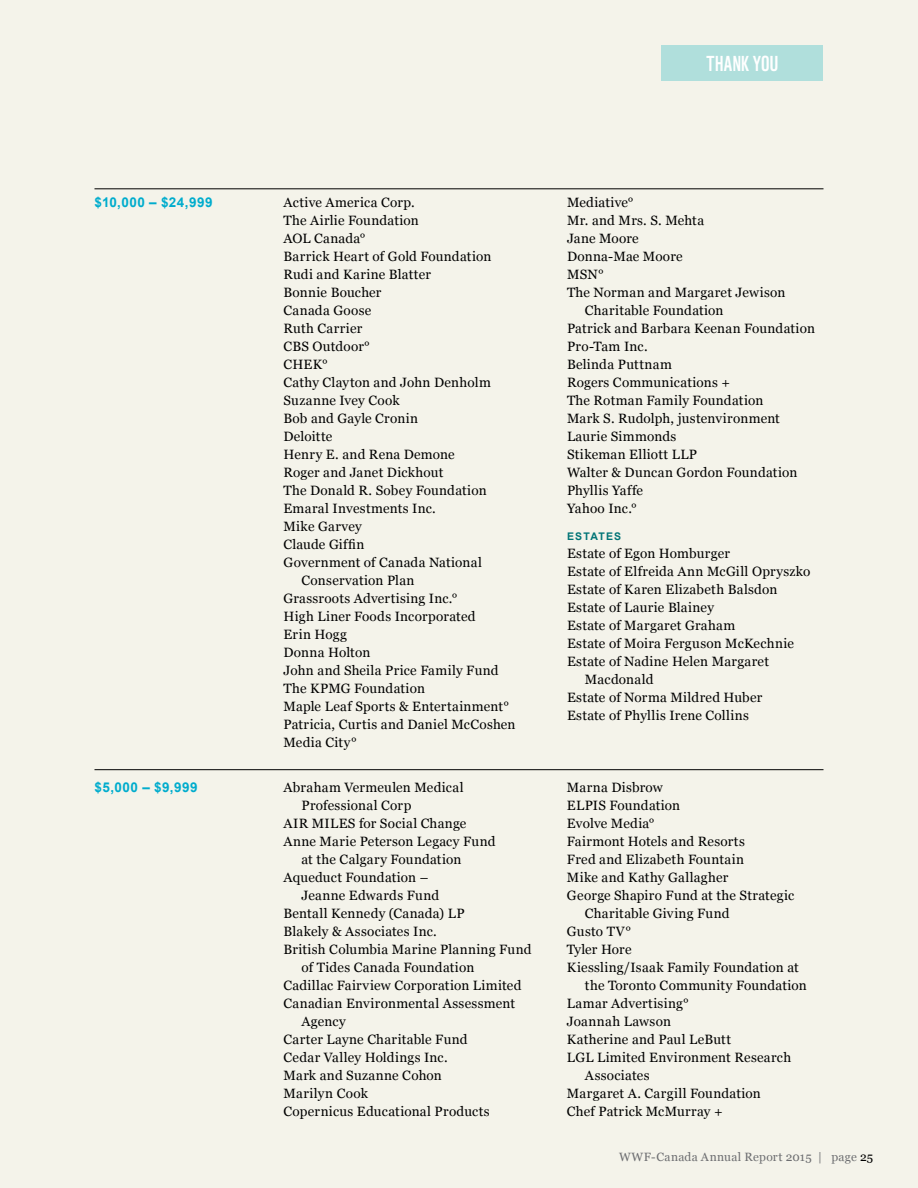
<style>
.page{position:relative;width:918px;height:1188px;background:#f4f3ea}
.page>*{position:absolute;margin:0;border:0;box-sizing:border-box;transform-origin:0 0}
.t1{font:21px "WWF";letter-spacing:.015em;color:#fff}
.t2{font:13.5px "Georgia";letter-spacing:.02em;color:#000}
.t3{font:700 13.5px "Arial";letter-spacing:.04em;color:#00accd}
.t4{font:12px "Georgia";letter-spacing:.025em;color:#6d6e71}
.t5{font:700 10.5px "Arial";letter-spacing:.11em;color:#007476}
.s1{color:#000}
</style>
<div class="page">
<hr style="left:94px;top:189px;width:730px;height:1px;background:#000">
<hr style="left:94px;top:769px;width:730px;height:1px;background:#000">
<div style="left:662px;top:45px;width:162px;height:36px;background:#b0dfdc"></div>
<p class="t3" style="left:94px;top:193px;width:120px">$10,000 – $24,999</p>
<p class="t3" style="left:94px;top:778px;width:105px">$5,000 – $9,999</p>
<h1 class="t1" style="left:707px;top:47px;width:73px">THANK YOU</h1>
<p class="t2" style="left:284px;top:195px;width:133px">Active America Corp.</p>
<p class="t2" style="left:284px;top:213px;width:137px">The Airlie Foundation</p>
<p class="t2" style="left:284px;top:231px;width:84px">AOL Canada°</p>
<p class="t2" style="left:284px;top:249px;width:209px">Barrick Heart of Gold Foundation</p>
<p class="t2" style="left:284px;top:267px;width:149px">Rudi and Karine Blatter</p>
<p class="t2" style="left:284px;top:285px;width:99px">Bonnie Boucher</p>
<p class="t2" style="left:284px;top:303px;width:89px">Canada Goose</p>
<p class="t2" style="left:284px;top:321px;width:80px">Ruth Carrier</p>
<p class="t2" style="left:284px;top:339px;width:88px">CBS Outdoor°</p>
<p class="t2" style="left:284px;top:357px;width:46px">CHEK°</p>
<p class="t2" style="left:284px;top:375px;width:209px">Cathy Clayton and John Denholm</p>
<p class="t2" style="left:284px;top:393px;width:118px">Suzanne Ivey Cook</p>
<p class="t2" style="left:284px;top:411px;width:136px">Bob and Gayle Cronin</p>
<p class="t2" style="left:284px;top:429px;width:50px">Deloitte</p>
<p class="t2" style="left:284px;top:447px;width:173px">Henry E. and Rena Demone</p>
<p class="t2" style="left:284px;top:465px;width:161px">Roger and Janet Dickhout</p>
<p class="t2" style="left:284px;top:483px;width:205px">The Donald R. Sobey Foundation</p>
<p class="t2" style="left:284px;top:501px;width:154px">Emaral Investments Inc.</p>
<p class="t2" style="left:284px;top:519px;width:80px">Mike Garvey</p>
<p class="t2" style="left:284px;top:537px;width:83px">Claude Giffin</p>
<p class="t2" style="left:284px;top:555px;width:200px">Government of Canada National</p>
<p class="t2" style="left:301px;top:573px;width:115px">Conservation Plan</p>
<p class="t2" style="left:284px;top:591px;width:176px">Grassroots Advertising Inc.°</p>
<p class="t2" style="left:284px;top:609px;width:194px">High Liner Foods Incorporated</p>
<p class="t2" style="left:284px;top:627px;width:65px">Erin Hogg</p>
<p class="t2" style="left:284px;top:645px;width:88px">Donna Holton</p>
<p class="t2" style="left:284px;top:663px;width:217px">John and Sheila Price Family Fund</p>
<p class="t2" style="left:284px;top:681px;width:143px">The KPMG Foundation</p>
<p class="t2" style="left:284px;top:699px;width:227px">Maple Leaf Sports &amp; Entertainment°</p>
<p class="t2" style="left:284px;top:717px;width:234px">Patricia, Curtis and Daniel McCoshen</p>
<p class="t2" style="left:284px;top:735px;width:75px">Media City°</p>
<p class="t2" style="left:284px;top:780px;width:182px">Abraham Vermeulen Medical</p>
<p class="t2" style="left:301px;top:798px;width:111px">Professional Corp</p>
<p class="t2" style="left:284px;top:816px;width:184px">AIR MILES for Social Change</p>
<p class="t2" style="left:284px;top:834px;width:214px">Anne Marie Peterson Legacy Fund</p>
<p class="t2" style="left:301px;top:852px;width:161px">at the Calgary Foundation</p>
<p class="t2" style="left:284px;top:870px;width:147px">Aqueduct Foundation –</p>
<p class="t2" style="left:301px;top:888px;width:139px">Jeanne Edwards Fund</p>
<p class="t2" style="left:283px;top:906px;width:183px">Bentall Kennedy (Canada) LP</p>
<p class="t2" style="left:283px;top:924px;width:155px">Blakely &amp; Associates Inc.</p>
<p class="t2" style="left:283px;top:942px;width:250px">British Columbia Marine Planning Fund</p>
<p class="t2" style="left:301px;top:960px;width:174px">of Tides Canada Foundation</p>
<p class="t2" style="left:283px;top:978px;width:240px">Cadillac Fairview Corporation Limited</p>
<p class="t2" style="left:283px;top:996px;width:233px">Canadian Environmental Assessment</p>
<p class="t2" style="left:301px;top:1014px;width:46px">Agency</p>
<p class="t2" style="left:283px;top:1032px;width:186px">Carter Layne Charitable Fund</p>
<p class="t2" style="left:283px;top:1050px;width:166px">Cedar Valley Holdings Inc.</p>
<p class="t2" style="left:283px;top:1068px;width:160px">Mark and Suzanne Cohon</p>
<p class="t2" style="left:283px;top:1086px;width:86px">Marilyn Cook</p>
<p class="t2" style="left:283px;top:1104px;width:208px">Copernicus Educational Products</p>
<p class="t2" style="left:567px;top:195px;width:68px">Mediative°</p>
<p class="t2" style="left:567px;top:213px;width:139px">Mr. and Mrs. S. Mehta</p>
<p class="t2" style="left:567px;top:231px;width:73px">Jane Moore</p>
<p class="t2" style="left:567px;top:249px;width:117px">Donna-Mae Moore</p>
<p class="t2" style="left:567px;top:267px;width:38px">MSN°</p>
<p class="t2" style="left:567px;top:285px;width:220px">The Norman and Margaret Jewison</p>
<p class="t2" style="left:585px;top:303px;width:140px">Charitable Foundation</p>
<p class="t2" style="left:567px;top:321px;width:249px">Patrick and Barbara Keenan Foundation</p>
<p class="t2" style="left:567px;top:339px;width:82px">Pro-Tam Inc.</p>
<p class="t2" style="left:567px;top:357px;width:106px">Belinda Puttnam</p>
<p class="t2" style="left:567px;top:375px;width:165px">Rogers Communications +</p>
<p class="t2" style="left:567px;top:393px;width:198px">The Rotman Family Foundation</p>
<p class="t2" style="left:567px;top:410px;width:214px">Mark S. Rudolph, justenvironment</p>
<p class="t2" style="left:567px;top:428px;width:111px">Laurie Simmonds</p>
<p class="t2" style="left:567px;top:446px;width:132px">Stikeman Elliott LLP</p>
<p class="t2" style="left:567px;top:464px;width:232px">Walter &amp; Duncan Gordon Foundation</p>
<p class="t2" style="left:567px;top:482px;width:78px">Phyllis Yaffe</p>
<p class="t2" style="left:567px;top:500px;width:71px">Yahoo Inc.°</p>
<p class="t5" style="left:567px;top:529px;width:56px">ESTATES</p>
<p class="t2" style="left:567px;top:546px;width:164px">Estate of Egon Homburger</p>
<p class="t2" style="left:567px;top:564px;width:245px">Estate of Elfreida Ann McGill Opryszko</p>
<p class="t2" style="left:567px;top:582px;width:212px">Estate of Karen Elizabeth Balsdon</p>
<p class="t2" style="left:567px;top:600px;width:149px">Estate of Laurie Blainey</p>
<p class="t2" style="left:567px;top:618px;width:170px">Estate of Margaret Graham</p>
<p class="t2" style="left:567px;top:636px;width:229px">Estate of Moira Ferguson McKechnie</p>
<p class="t2" style="left:567px;top:654px;width:203px">Estate of Nadine Helen Margaret</p>
<p class="t2" style="left:585px;top:672px;width:70px">Macdonald</p>
<p class="t2" style="left:567px;top:690px;width:197px">Estate of Norma Mildred Huber</p>
<p class="t2" style="left:567px;top:708px;width:183px">Estate of Phyllis Irene Collins</p>
<p class="t2" style="left:567px;top:780px;width:97px">Marna Disbrow</p>
<p class="t2" style="left:567px;top:798px;width:115px">ELPIS Foundation</p>
<p class="t2" style="left:567px;top:816px;width:89px">Evolve Media°</p>
<p class="t2" style="left:567px;top:834px;width:179px">Fairmont Hotels and Resorts</p>
<p class="t2" style="left:567px;top:852px;width:178px">Fred and Elizabeth Fountain</p>
<p class="t2" style="left:567px;top:870px;width:163px">Mike and Kathy Gallagher</p>
<p class="t2" style="left:567px;top:888px;width:229px">George Shapiro Fund at the Strategic</p>
<p class="t2" style="left:585px;top:906px;width:146px">Charitable Giving Fund</p>
<p class="t2" style="left:567px;top:924px;width:66px">Gusto TV°</p>
<p class="t2" style="left:567px;top:942px;width:66px">Tyler Hore</p>
<p class="t2" style="left:567px;top:960px;width:233px">Kiessling/Isaak Family Foundation at</p>
<p class="t2" style="left:585px;top:978px;width:223px">the Toronto Community Foundation</p>
<p class="t2" style="left:567px;top:996px;width:123px">Lamar Advertising°</p>
<p class="t2" style="left:567px;top:1014px;width:106px">Joannah Lawson</p>
<p class="t2" style="left:567px;top:1032px;width:166px">Katherine and Paul LeButt</p>
<p class="t2" style="left:567px;top:1050px;width:226px">LGL Limited Environment Research</p>
<p class="t2" style="left:585px;top:1068px;width:66px">Associates</p>
<p class="t2" style="left:567px;top:1086px;width:195px">Margaret A. Cargill Foundation</p>
<p class="t2" style="left:567px;top:1104px;width:157px">Chef Patrick McMurray +</p>
<p class="t4" style="left:619px;top:1150px;width:256px">WWF-Canada Annual Report 2015 | page <span class="s1">25</span></p>
</div>
